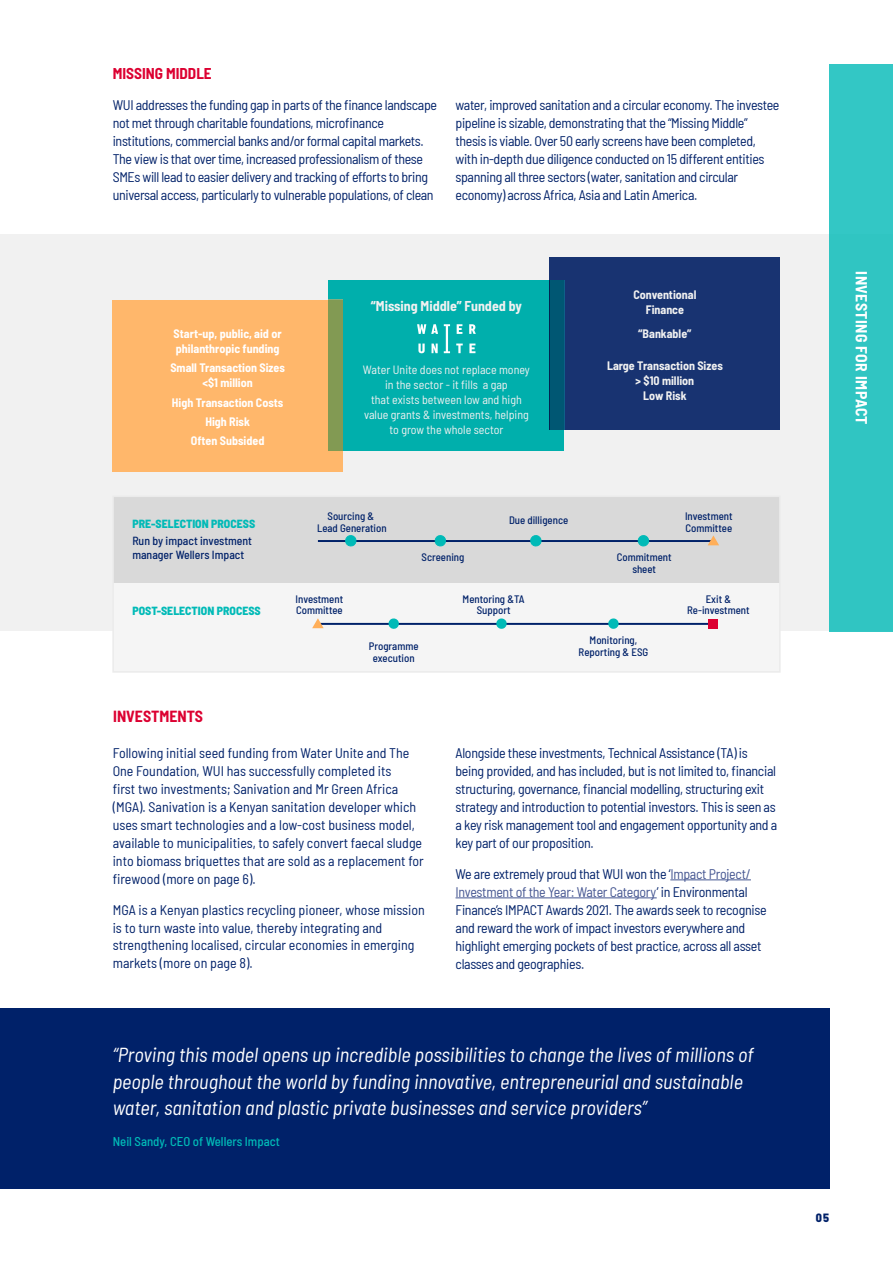
<style>
.page{position:relative;width:893px;height:1263px;background:#fff}
.page>*{position:absolute;margin:0;border:0;box-sizing:border-box;transform-origin:0 0}
.t1{font:italic semi-condensed 20.25px/26.2px "Barlow";color:#fff}
.t2{font:700 semi-condensed 15.75px "Barlow";letter-spacing:.025em;color:#fff}
.t3{font:700 semi-condensed 15.75px "Barlow";color:#dc0031}
.t4{font:700 semi-condensed 15.3px "Barlow";color:#dc0031}
.t5{font:semi-condensed 13.95px/18px "Barlow";letter-spacing:-.02em;color:#002169}
.t6{font:semi-condensed 13.95px/18px "Barlow";color:#002169}
.t7{font:700 semi-condensed 13.95px "Barlow";color:#fff}
.t8{font:500 semi-condensed 12.75px "Barlow";color:#00bab7}
.t9{font:700 semi-condensed 12px/15px "Barlow";color:#fff;text-align:center}
.t10{font:semi-condensed 12px/15px "Barlow";color:#fff;text-align:center}
.t11{font:800 semi-condensed 12px "Barlow";color:#002169}
.t12{font:800 semi-condensed 11.85px "Barlow";color:#00bab7}
.t13{font:500 semi-condensed 11.85px/14.1px "Barlow";color:#002169}
.t14{font:500 semi-condensed 10.8px/11.9px "Barlow";color:#002169;text-align:center}
.s1{color:#465792}
</style>
<div class="page">
<div style="left:0;top:234px;width:893px;height:396px;background:#f1f1f1"></div>
<div style="left:829px;top:64px;width:64px;height:567px;background:#30c5c2"></div>
<div style="left:0;top:1008px;width:829px;height:180px;background:#002169"></div>
<div style="left:113px;top:496px;width:667px;height:87px;background:#d9d9d9"></div>
<div style="left:113px;top:583px;width:667px;height:89px;background:#f5f5f5"></div>
<hr style="left:318px;top:540px;width:395px;height:2px;background:#002169">
<svg style="left:345px;top:535px;width:12px;height:12px"></svg>
<svg style="left:434px;top:535px;width:12px;height:12px"></svg>
<svg style="left:530px;top:535px;width:12px;height:12px"></svg>
<svg style="left:638px;top:535px;width:11px;height:12px"></svg>
<svg style="left:708px;top:535px;width:11px;height:10px"></svg>
<hr style="left:318px;top:623px;width:395px;height:2px;background:#002169">
<svg style="left:388px;top:618px;width:12px;height:11px"></svg>
<svg style="left:496px;top:618px;width:11px;height:11px"></svg>
<svg style="left:608px;top:618px;width:11px;height:11px"></svg>
<svg style="left:312px;top:618px;width:12px;height:10px"></svg>
<div style="left:708px;top:619px;width:10px;height:10px;background:#dc0031"></div>
<div style="left:112px;top:496px;width:669px;height:177px;border:2px solid #ebebeb"></div>
<hr style="left:670px;top:879px;width:81px;height:1px;background:#465792">
<hr style="left:455px;top:897px;width:202px;height:1px;background:#465792">
<div style="left:550px;top:257px;width:230px;height:173px;background:#183371"></div>
<div style="left:112px;top:300px;width:231px;height:171px;background:#ffb76b"></div>
<div style="left:328px;top:280px;width:236px;height:171px;background:#00afac"></div>
<svg style="left:418px;top:344px;width:7px;height:9px"></svg>
<svg style="left:431px;top:344px;width:7px;height:9px"></svg>
<svg style="left:457px;top:324px;width:5px;height:10px"></svg>
<svg style="left:444px;top:324px;width:6px;height:29px"></svg>
<svg style="left:456px;top:344px;width:7px;height:9px"></svg>
<svg style="left:469px;top:344px;width:6px;height:9px"></svg>
<svg style="left:469px;top:324px;width:7px;height:10px"></svg>
<svg style="left:417px;top:324px;width:21px;height:10px"></svg>
<div style="left:550px;top:280px;width:14px;height:150px;background:#005773"></div>
<div style="left:328px;top:299px;width:15px;height:152px;background:#829a53"></div>
<p class="t4" style="left:113px;top:62px;width:101px">MISSING MIDDLE</p>
<p class="t5" style="left:113px;top:95px;width:326px">WUI addresses the funding gap in parts of the finance landscape not met through charitable foundations, microfinance institutions, commercial banks and/or formal capital markets.<br>The view is that over time, increased professionalism of these SMEs will lead to easier delivery and tracking of efforts to bring universal access, particularly to vulnerable populations, of clean</p>
<p class="t5" style="left:455px;top:94px;width:325px">water, improved sanitation and a circular economy. The investee pipeline is sizable, demonstrating that the “Missing Middle” thesis is viable. Over 50 early screens have been completed, with in-depth due diligence conducted on 15 different entities spanning all three sectors (water, sanitation and circular economy) across Africa, Asia and Latin America.</p>
<p class="t9" style="left:174px;top:326px;width:110px;text-align:left">Start-up, public, aid or philanthropic funding</p>
<p class="t9" style="left:170px;top:360px;width:116px">Small Transaction Sizes &lt;$1 million</p>
<p class="t9" style="left:172px;top:392px;width:113px;line-height:19.2px">High Transaction Costs<br>High Risk<br>Often Subsided</p>
<p class="t7" style="left:371px;top:296px;width:153px">“Missing Middle” Funded by</p>
<p class="t10" style="left:363px;top:361px;width:168px">Water Unite does not replace money in the sector - it fills a gap<br>that exists between low and high value grants &amp; investments, helping to grow the whole sector</p>
<p class="t9" style="left:633px;top:287px;width:64px">Conventional<br>Finance</p>
<p class="t9" style="left:638px;top:325px;width:55px">“Bankable”</p>
<p class="t9" style="left:607px;top:357px;width:117px">Large Transaction Sizes &gt; $10 million<br>Low Risk</p>
<p class="t12" style="left:132px;top:515px;width:124px">PRE-SELECTION PROCESS</p>
<p class="t13" style="left:132px;top:532px;width:121px">Run by impact investment manager Wellers Impact</p>
<p class="t12" style="left:132px;top:602px;width:130px">POST-SELECTION PROCESS</p>
<p class="t3" style="left:113px;top:705px;width:91px">INVESTMENTS</p>
<p class="t14" style="left:317px;top:509px;width:71px">Sourcing &amp;<br>Lead Generation</p>
<p class="t14" style="left:685px;top:509px;width:49px;text-align:left">Investment<br>Committee</p>
<p class="t14" style="left:617px;top:550px;width:56px">Commitment sheet</p>
<p class="t14" style="left:509px;top:513px;width:61px">Due dilligence</p>
<p class="t14" style="left:422px;top:550px;width:44px">Screening</p>
<p class="t14" style="left:463px;top:592px;width:64px">Mentoring &amp;TA<br>Support</p>
<p class="t14" style="left:687px;top:592px;width:64px">Exit &amp;<br>Re-investment</p>
<p class="t14" style="left:296px;top:592px;width:49px;text-align:left">Investment<br>Committee</p>
<p class="t14" style="left:369px;top:639px;width:51px">Programme execution</p>
<p class="t14" style="left:579px;top:633px;width:71px">Monitoring,<br>Reporting &amp; ESG</p>
<p class="t6" style="left:113px;top:743px;width:312px">Following initial seed funding from Water Unite and The One Foundation, WUI has successfully completed its<br>first two investments; Sanivation and Mr Green Africa (MGA). Sanivation is a Kenyan sanitation developer which uses smart technologies and a low-cost business model, available to municipalities, to safely convert faecal sludge into biomass briquettes that are sold as a replacement for firewood (more on page 6).</p>
<p class="t6" style="left:113px;top:899px;width:314px">MGA is a Kenyan plastics recycling pioneer, whose mission is to turn waste into value, thereby integrating and strengthening localised, circular economies in emerging markets (more on page 8).</p>
<p class="t5" style="left:455px;top:743px;width:323px">Alongside these investments, Technical Assistance (TA) is being provided, and has included, but is not limited to, financial structuring, governance, financial modelling, structuring exit strategy and introduction to potential investors. This is seen as a key risk management tool and engagement opportunity and a key part of our proposition.</p>
<p class="t5" style="left:455px;top:864px;width:313px">We are extremely proud that WUI won the ‘<span class="s1">Impact Project/ Investment of the Year: Water Category</span>’ in Environmental Finance’s IMPACT Awards 2021. The awards seek to recognise and reward the work of impact investors everywhere and highlight emerging pockets of best practice, across all asset classes and geographies.</p>
<p class="t1" style="left:113px;top:1040px;width:642px">“Proving this model opens up incredible possibilities to change the lives of millions of people throughout the world by funding innovative, entrepreneurial and sustainable water, sanitation and plastic private businesses and service providers”</p>
<p class="t8" style="left:113px;top:1132px;width:169px">Neil Sandy, CEO of Wellers Impact</p>
<p class="t2" style="left:873px;top:271px;width:155px;rotate:90deg">INVESTING FOR IMPACT</p>
<p class="t11" style="left:816px;top:1209px;width:15px">05</p>
</div>
